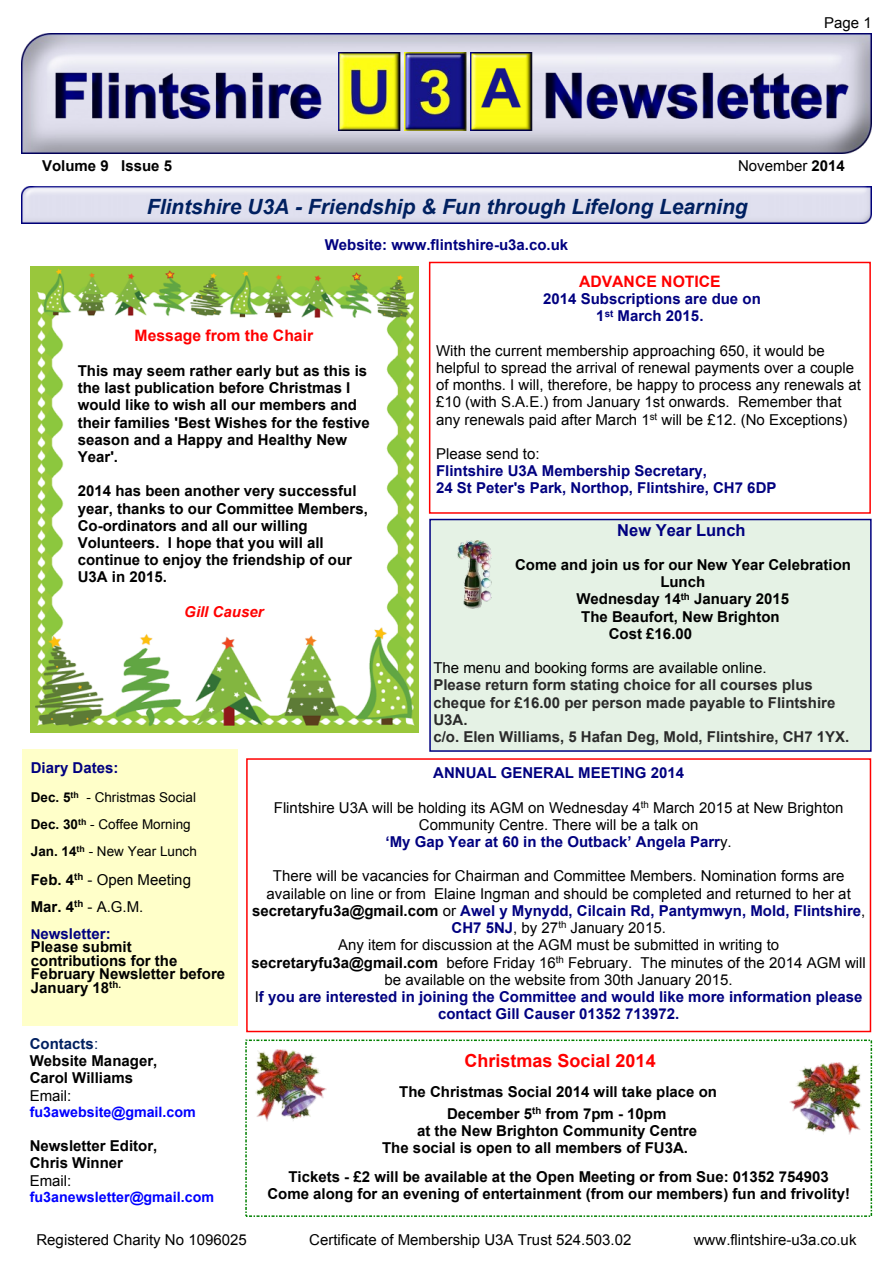
<style>
.page{position:relative;width:893px;height:1263px;background:#fff}
.page>*{position:absolute;margin:0;border:0;box-sizing:border-box;transform-origin:0 0}
.t1{font:italic 700 21px "Arial";color:#002060}
.t2{font:700 18px "Arial";color:#f00}
.t3{font:700 16.5px "Arial";color:#000080}
.t4{font:700 15.75px "Arial";color:#f00}
.t5{font:15px/17.2px "Arial";color:#000}
.t6{font:700 15px/17.2px "Arial";color:#000}
.t7{font:700 15px/17.2px "Arial";color:#000080;text-align:center}
.t8{font:700 15px/17.2px "Arial";color:#2a2a2a}
.t9{font:italic 700 15px "Arial";color:#f00}
.t10{font:700 14.25px "Arial";color:#00f}
.t11{font:13.5px/27px "Arial";color:#000}
.s1{font-weight:700}
.s2{font-weight:700;font-size:13.5px;color:#000080}
.s3{font-weight:700;color:#000080}
.s4{color:#002060}
.s5{font-weight:400;color:#002060}
</style>
<div class="page">
<img style="left:21px;top:187px;width:851px;height:36px">
<img style="left:21px;top:34px;width:851px;height:119px">
<img style="left:416px;top:52px;width:55px;height:79px">
<img style="left:471px;top:52px;width:66px;height:79px">
<img style="left:348px;top:52px;width:68px;height:79px">
<img style="left:537px;top:49px;width:335px;height:85px">
<img style="left:39px;top:49px;width:309px;height:85px">
<div style="left:22px;top:749px;width:216px;height:276px;background:#ffffc9"></div>
<div style="left:429px;top:262px;width:442px;height:252px;border:2px solid #f00"></div>
<div style="left:246px;top:758px;width:625px;height:274px;border:2px solid #f00"></div>
<div style="left:245px;top:1039px;width:627px;height:178px;border:2px dashed #008000"></div>
<img style="left:256px;top:1049px;width:71px;height:72px">
<img style="left:790px;top:1062px;width:72px;height:73px">
<div style="left:430px;top:519px;width:441px;height:232px;background:#e5f2e5"></div>
<div style="left:429px;top:519px;width:443px;height:233px;border:2px solid #000080"></div>
<img style="left:458px;top:541px;width:34px;height:68px">
<img style="left:31px;top:266px;width:388px;height:466px">
<p class="t5" style="left:824px;top:15px;width:49px">Page 1</p>
<p class="t6" style="left:42px;top:158px;width:132px">Volume 9 Issue 5</p>
<p class="t5" style="left:738px;top:158px;width:108px">November <span class="s1">2014</span></p>
<h1 class="t1" style="left:147px;top:199px;width:602px">Flintshire U3A - Friendship &amp; Fun through Lifelong Learning</h1>
<p class="t7" style="left:325px;top:237px;width:245px">Website: www.flintshire-u3a.co.uk</p>
<p class="t4" style="left:135px;top:330px;width:180px">Message from the Chair</p>
<p class="t6" style="left:78px;top:363px;width:294px">This may seem rather early but as this is the last publication before Christmas I would like to wish all our members and their families 'Best Wishes for the festive season and a Happy and Healthy New Year'.</p>
<p class="t6" style="left:78px;top:484px;width:292px">2014 has been another very successful year, thanks to our Committee Members,<br>Co-ordinators and all our willing<br>Volunteers. I hope that you will all continue to enjoy the friendship of our<br>U3A in 2015.</p>
<p class="t9" style="left:184px;top:606px;width:81px">Gill Causer</p>
<p class="t4" style="left:579px;top:275px;width:143px">ADVANCE NOTICE</p>
<p class="t7" style="left:543px;top:292px;width:219px">2014 Subscriptions are due on<br>1<sup>st</sup> March 2015.</p>
<p class="t5" style="left:436px;top:343px;width:426px">With the current membership approaching 650, it would be helpful to spread the arrival of renewal payments over a couple of months. I will, therefore, be happy to process any renewals at £10 (with S.A.E.) from January 1st onwards. Remember that any renewals paid after March 1<sup>st</sup> will be £12. (No Exceptions)</p>
<p class="t5" style="left:436px;top:446px;width:105px">Please send to:</p>
<p class="t7" style="left:436px;top:464px;width:342px;text-align:left">Flintshire U3A Membership Secretary,<br>24 St Peter's Park, Northop, Flintshire, CH7 6DP</p>
<p class="t3" style="left:617px;top:524px;width:130px">New Year Lunch</p>
<p class="t6" style="left:515px;top:557px;width:337px">Come and join us for our New Year Celebration</p>
<p class="t6" style="left:660px;top:575px;width:47px">Lunch</p>
<p class="t6" style="left:576px;top:592px;width:214px">Wednesday 14<sup>th</sup> January 2015</p>
<p class="t6" style="left:581px;top:609px;width:200px">The Beaufort, New Brighton</p>
<p class="t6" style="left:609px;top:626px;width:85px">Cost £16.00</p>
<p class="t5" style="left:433px;top:661px;width:335px">The menu and booking forms are available online.</p>
<p class="t8" style="left:433px;top:678px;width:417px">Please return form stating choice for all courses plus cheque for £16.00 per person made payable to Flintshire U3A.<br>c/o. Elen Williams, 5 Hafan Deg, Mold, Flintshire, CH7 1YX.</p>
<p class="t7" style="left:31px;top:760px;width:89px">Diary Dates:</p>
<p class="t11" style="left:31px;top:785px;width:168px"><span class="s1">Dec. 5</span><sup>th</sup> - Christmas Social<br><span class="s1">Dec. 30</span><sup>th</sup> - Coffee Morning<br><span class="s1">Jan. 14</span><sup>th</sup> - New Year Lunch</p>
<p class="t5" style="left:31px;top:867px;width:162px;line-height:27px"><span class="s1">Feb. 4</span><sup>th</sup> - Open Meeting<br><span class="s1">Mar. 4</span><sup>th</sup> - A.G.M.<br><span class="s2">N</span><span class="s3">ewsletter:</span></p>
<p class="t6" style="left:31px;top:941px;width:196px;line-height:13.5px">Please submit contributions for the<br>February Newsletter before<br>January 18<sup>th.</sup></p>
<p class="t6" style="left:30px;top:1036px;width:129px"><span class="s4">Contacts</span><span class="s5">:<br></span>Website Manager,<br>Carol Williams</p>
<p class="t5" style="left:30px;top:1088px;width:43px">Email:</p>
<p class="t10" style="left:30px;top:1107px;width:168px">fu3awebsite@gmail.com</p>
<p class="t6" style="left:30px;top:1139px;width:129px">Newsletter Editor,<br>Chris Winner</p>
<p class="t5" style="left:30px;top:1173px;width:43px">Email:</p>
<p class="t10" style="left:30px;top:1192px;width:186px">fu3anewsletter@gmail.com</p>
<p class="t7" style="left:433px;top:766px;width:252px">ANNUAL GENERAL MEETING 2014</p>
<p class="t5" style="left:274px;top:800px;width:571px;text-align:center">Flintshire U3A will be holding its AGM on Wednesday 4<sup>th</sup> March 2015 at New Brighton<br>Community Centre. There will be a talk on<br><span class="s3">‘My Gap Year at 60 in the Outback’ Angela Parr</span>y.</p>
<p class="t5" style="left:251px;top:869px;width:616px;text-align:center">There will be vacancies for Chairman and Committee Members. Nomination forms are available on line or from Elaine Ingman and should be completed and returned to her at <span class="s1">secretaryfu3a@gmail.com</span> or <span class="s3">Awel y Mynydd, Cilcain Rd, Pantymwyn, Mold, Flintshire</span>, <span class="s3">CH7 5NJ</span>, by 27<sup>th</sup> January 2015.<br>Any item for discussion at the AGM must be submitted in writing to <span class="s1">secretaryfu3a@gmail.com</span> before Friday 16<sup>th</sup> February. The minutes of the 2014 AGM will be available on the website from 30th January 2015.<br>I<span class="s3">f you are interested in joining the Committee and would like more information please contact Gill Causer 01352 713972.</span></p>
<p class="t2" style="left:464px;top:1054px;width:193px">Christmas Social 2014</p>
<p class="t6" style="left:399px;top:1082px;width:319px;line-height:21.9px;text-align:center">The Christmas Social 2014 will take place on<br>December 5<sup>th</sup> from 7pm - 10pm</p>
<p class="t6" style="left:382px;top:1123px;width:316px;text-indent:35px">at the New Brighton Community Centre<br>The social is open to all members of FU3A.</p>
<p class="t6" style="left:267px;top:1170px;width:584px;text-align:center">Tickets - £2 will be available at the Open Meeting or from Sue: 01352 754903<br>Come along for an evening of entertainment (from our members) fun and frivolity!</p>
<p class="t5" style="left:36px;top:1232px;width:212px">Registered Charity No 1096025</p>
<p class="t5" style="left:309px;top:1232px;width:324px">Certificate of Membership U3A Trust 524.503.02</p>
<p class="t5" style="left:694px;top:1232px;width:164px">www.flintshire-u3a.co.uk</p>
</div>
